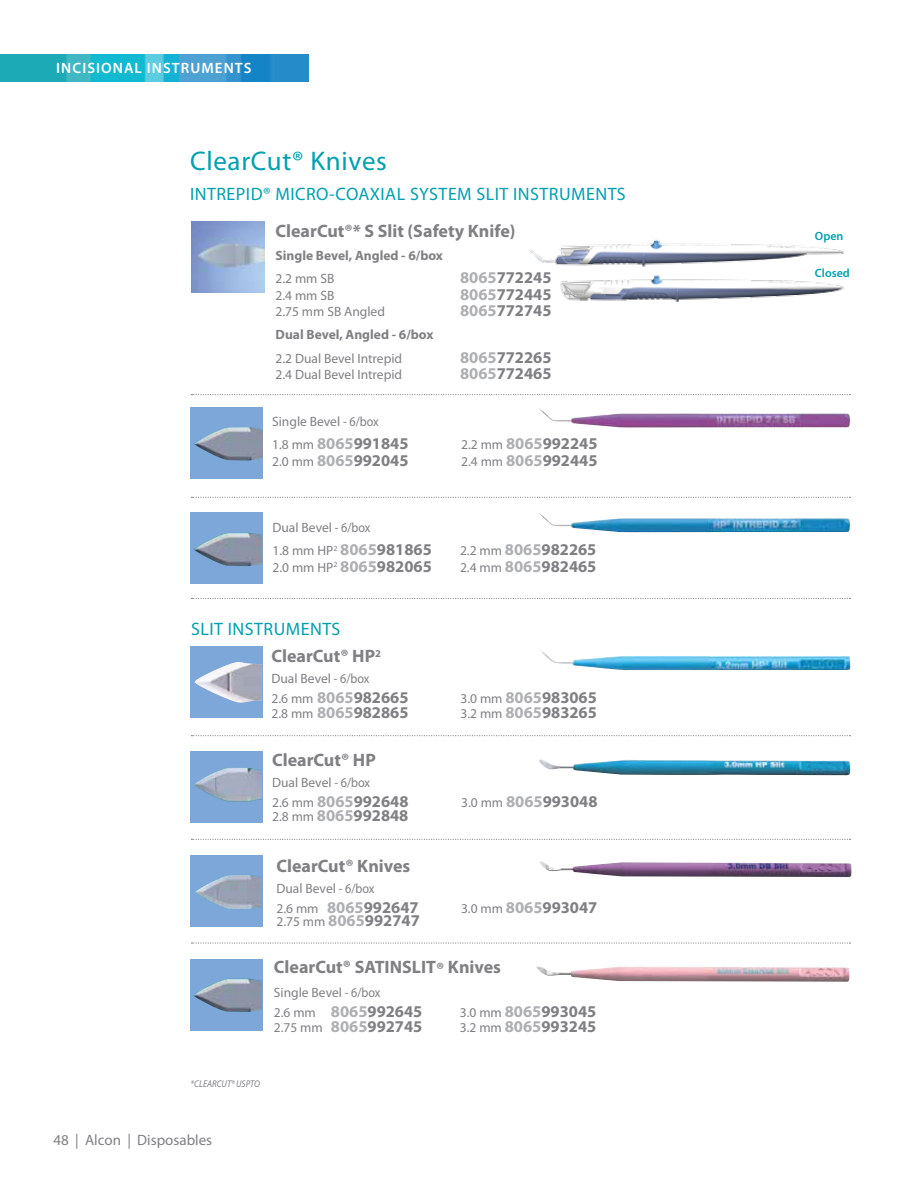
<style>
.page{position:relative;width:918px;height:1188px;background:#fff}
.page>*{position:absolute;margin:0;border:0;box-sizing:border-box;transform-origin:0 0}
.t1{font:27px "Myriad Pro";letter-spacing:.025em;color:#00a0af}
.t2{font:700 18px "Myriad Pro";color:#807f83}
.t3{font:18px "Myriad Pro";letter-spacing:.025em;color:#00a0af}
.t4{font:700 16.5px "Myriad Pro";color:#807f83}
.t5{font:600 15px "Myriad Pro";letter-spacing:.07em;color:#fff}
.t6{font:15px "Myriad Pro";color:#807f83}
.t7{font:13.5px/23.2px "Myriad Pro";color:#807f83}
.t8{font:700 13.5px "Myriad Pro";color:#807f83}
.t9{font:600 12px "Myriad Pro";color:#00a0af}
.t10{font:italic 9.75px "Myriad Pro";color:#807f83;scale:.9 1}
.s1{color:#adafb2}
.s2{font-weight:400;font-size:13.5px}
.s3{font-weight:700;font-size:16.5px;color:#adafb2}
.s4{font-weight:700;font-size:16.5px}
</style>
<div class="page">
<img style="left:0;top:54px;width:308px;height:27px">
<img style="left:191px;top:222px;width:74px;height:71px">
<img style="left:529px;top:240px;width:315px;height:27px">
<img style="left:560px;top:275px;width:284px;height:27px">
<img style="left:540px;top:650px;width:311px;height:20px">
<div style="left:190px;top:647px;width:72px;height:71px;background:#7da7d8"></div>
<img style="left:194px;top:662px;width:67px;height:41px">
<img style="left:539px;top:760px;width:312px;height:15px">
<div style="left:190px;top:751px;width:72px;height:71px;background:#7da7d8"></div>
<img style="left:194px;top:768px;width:68px;height:34px">
<img style="left:536px;top:966px;width:314px;height:16px">
<div style="left:190px;top:960px;width:72px;height:71px;background:#7da7d8"></div>
<img style="left:193px;top:979px;width:69px;height:33px">
<img style="left:539px;top:861px;width:313px;height:16px">
<div style="left:190px;top:855px;width:72px;height:71px;background:#7da7d8"></div>
<img style="left:195px;top:875px;width:67px;height:34px">
<img style="left:539px;top:513px;width:311px;height:19px">
<img style="left:539px;top:408px;width:311px;height:20px">
<div style="left:191px;top:408px;width:72px;height:71px;background:#7da7d8"></div>
<img style="left:194px;top:427px;width:69px;height:34px">
<div style="left:191px;top:512px;width:72px;height:71px;background:#7da7d8"></div>
<img style="left:194px;top:533px;width:69px;height:33px">
<svg style="left:191px;top:394px;width:659px;height:1px"></svg>
<svg style="left:191px;top:497px;width:659px;height:1px"></svg>
<svg style="left:191px;top:735px;width:659px;height:1px"></svg>
<svg style="left:191px;top:839px;width:659px;height:1px"></svg>
<svg style="left:191px;top:942px;width:659px;height:2px"></svg>
<svg style="left:191px;top:598px;width:659px;height:1px"></svg>
<p class="t5" style="left:56px;top:59px;width:197px">INCISIONAL INSTRUMENTS</p>
<h1 class="t1" style="left:190px;top:145px;width:198px">ClearCut® Knives</h1>
<p class="t3" style="left:190px;top:183px;width:437px">INTREPID® MICRO-COAXIAL SYSTEM SLIT INSTRUMENTS</p>
<p class="t2" style="left:276px;top:219px;width:241px">ClearCut®* S Slit (Safety Knife)</p>
<p class="t8" style="left:276px;top:247px;width:169px">Single Bevel, Angled - 6/box</p>
<p class="t7" style="left:276px;top:267px;width:60px">2.2 mm SB</p>
<p class="t4" style="left:460px;top:267px;width:93px"><span class="s1">8065</span>772245</p>
<p class="t7" style="left:276px;top:283px;width:60px">2.4 mm SB</p>
<p class="t4" style="left:460px;top:283px;width:93px"><span class="s1">8065</span>772445</p>
<p class="t7" style="left:276px;top:300px;width:111px">2.75 mm SB Angled</p>
<p class="t4" style="left:460px;top:300px;width:93px"><span class="s1">8065</span>772745</p>
<p class="t8" style="left:276px;top:326px;width:159px">Dual Bevel, Angled - 6/box</p>
<p class="t7" style="left:276px;top:346px;width:128px">2.2 Dual Bevel Intrepid</p>
<p class="t4" style="left:460px;top:346px;width:93px"><span class="s1">8065</span>772265</p>
<p class="t7" style="left:276px;top:363px;width:128px">2.4 Dual Bevel Intrepid</p>
<p class="t4" style="left:460px;top:363px;width:93px"><span class="s1">8065</span>772465</p>
<p class="t7" style="left:272px;top:409px;width:108px">Single Bevel - 6/box</p>
<p class="t4" style="left:272px;top:433px;width:138px"><span class="s2">1.8 mm</span> <span class="s1">8065</span>991845</p>
<p class="t4" style="left:461px;top:433px;width:138px"><span class="s2">2.2 mm</span> <span class="s1">8065</span>992245</p>
<p class="t4" style="left:272px;top:449px;width:138px"><span class="s2">2.0 mm</span> <span class="s1">8065</span>992045</p>
<p class="t4" style="left:461px;top:449px;width:138px"><span class="s2">2.4 mm</span> <span class="s1">8065</span>992445</p>
<p class="t7" style="left:273px;top:516px;width:161px">Dual Bevel - 6/box<br>1.8 mm HP<sup>2</sup> <span class="s3">8065</span><span class="s4">981865</span></p>
<p class="t4" style="left:460px;top:539px;width:138px"><span class="s2">2.2 mm</span> <span class="s1">8065</span>982265</p>
<p class="t7" style="left:273px;top:555px;width:161px">2.0 mm HP<sup>2</sup> <span class="s3">8065</span><span class="s4">982065</span></p>
<p class="t4" style="left:460px;top:555px;width:138px"><span class="s2">2.4 mm</span> <span class="s1">8065</span>982465</p>
<p class="t3" style="left:191px;top:617px;width:151px">SLIT INSTRUMENTS</p>
<p class="t2" style="left:272px;top:644px;width:111px">ClearCut® HP<sup>2</sup></p>
<p class="t7" style="left:272px;top:666px;width:100px">Dual Bevel - 6/box</p>
<p class="t4" style="left:272px;top:686px;width:139px"><span class="s2">2.6 mm</span> <span class="s1">8065</span>982665</p>
<p class="t4" style="left:461px;top:686px;width:138px"><span class="s2">3.0 mm</span> <span class="s1">8065</span>983065</p>
<p class="t4" style="left:272px;top:701px;width:139px"><span class="s2">2.8 mm</span> <span class="s1">8065</span>982865</p>
<p class="t4" style="left:461px;top:701px;width:138px"><span class="s2">3.2 mm</span> <span class="s1">8065</span>983265</p>
<p class="t2" style="left:272px;top:748px;width:105px">ClearCut® HP</p>
<p class="t7" style="left:272px;top:771px;width:100px">Dual Bevel - 6/box</p>
<p class="t4" style="left:272px;top:791px;width:138px"><span class="s2">2.6 mm</span> <span class="s1">8065</span>992648</p>
<p class="t4" style="left:461px;top:791px;width:138px"><span class="s2">3.0 mm</span> <span class="s1">8065</span>993048</p>
<p class="t4" style="left:272px;top:804px;width:138px"><span class="s2">2.8 mm</span> <span class="s1">8065</span>992848</p>
<p class="t2" style="left:277px;top:854px;width:135px">ClearCut® Knives</p>
<p class="t7" style="left:277px;top:876px;width:100px">Dual Bevel - 6/box</p>
<p class="t4" style="left:277px;top:897px;width:144px"><span class="s2">2.6 mm</span> <span class="s1">8065</span>992647</p>
<p class="t4" style="left:461px;top:897px;width:138px"><span class="s2">3.0 mm</span> <span class="s1">8065</span>993047</p>
<p class="t7" style="left:277px;top:910px;width:145px">2.75 mm <span class="s3">8065</span><span class="s4">992747</span></p>
<p class="t2" style="left:274px;top:955px;width:229px">ClearCut® SATINSLIT® Knives</p>
<p class="t7" style="left:274px;top:980px;width:108px">Single Bevel - 6/box</p>
<p class="t4" style="left:274px;top:1000px;width:150px"><span class="s2">2.6 mm</span> <span class="s1">8065</span>992645</p>
<p class="t4" style="left:460px;top:1000px;width:138px"><span class="s2">3.0 mm</span> <span class="s1">8065</span>993045</p>
<p class="t7" style="left:274px;top:1015px;width:150px">2.75 mm <span class="s3">8065</span><span class="s4">992745</span></p>
<p class="t4" style="left:460px;top:1015px;width:138px"><span class="s2">3.2 mm</span> <span class="s1">8065</span>993245</p>
<p class="t10" style="left:191px;top:1077px;width:79px">*CLEARCUT® USPTO</p>
<p class="t6" style="left:53px;top:1131px;width:160px">48 | Alcon | Disposables</p>
<p class="t9" style="left:815px;top:228px;width:30px">Open</p>
<p class="t9" style="left:815px;top:266px;width:37px">Closed</p>
</div>
